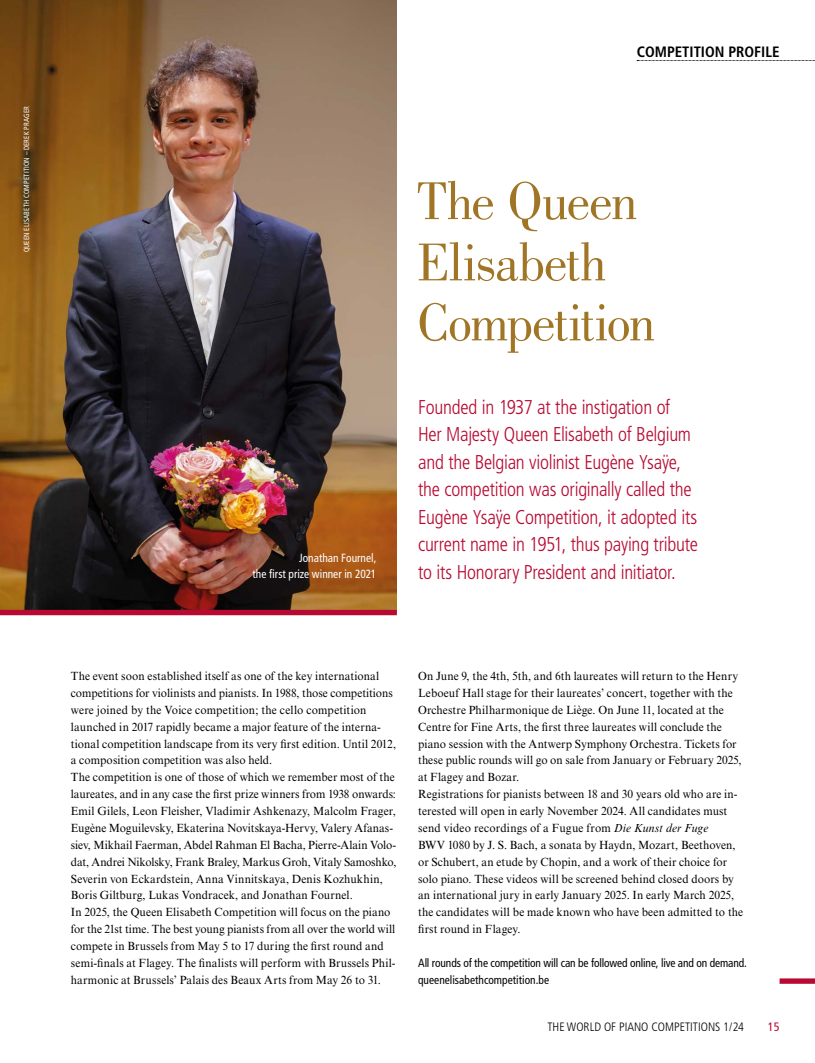
<style>
.page{position:relative;width:815px;height:1063px;background:#fff}
.page>*{position:absolute;margin:0;border:0;box-sizing:border-box;transform-origin:0 0}
.t1{font:55px/60.6px "Bodoni Std";letter-spacing:-.025em;color:#a07626;scale:.96 1}
.t2{font:300 condensed 20px/27.5px "Frutiger LT Std";letter-spacing:-.015em;color:#b70931;scale:.96 1}
.t3{font:700 condensed 15px "Frutiger LT Std";color:#000}
.t4{font:300 condensed 12.12px "Frutiger LT Std";color:#000}
.t5{font:condensed 12.12px "Frutiger LT Std";color:#b70931}
.t6{font:11.88px/16.9px "Times New Roman MT Std";letter-spacing:.005em;color:#000;scale:.96 1}
.t7{font:condensed 11.88px/16.9px "Frutiger LT Std";letter-spacing:-.01em;color:#000;scale:.96 1}
.t8{font:condensed 11.88px/16.2px "Frutiger LT Std";color:#fff;text-align:right;scale:.96 1}
.t9{font:condensed 7.5px "Frutiger LT Std";letter-spacing:.02em;color:#fff;scale:.96 1}
.s1{font-style:italic}
</style>
<div class="page">
<img style="left:0;top:0;width:397px;height:610px">
<div style="left:780px;top:978px;width:35px;height:6px;background:#b70931"></div>
<svg style="left:637px;top:60px;width:178px;height:1px"></svg>
<div style="left:0;top:610px;width:397px;height:5px;background:#b70931"></div>
<p class="t9" style="left:22px;top:252px;width:154px;rotate:-90deg">QUEEN ELISABETH COMPETITION – DEREK PRAGER</p>
<p class="t3" style="left:637px;top:43px;width:144px">COMPETITION PROFILE</p>
<p class="t8" style="left:252px;top:550px;width:131px">Jonathan Fournel,<br>the first prize winner in 2021</p>
<h1 class="t1" style="left:417px;top:171px;width:249px">The Queen<br>Elisabeth<br>Competition</h1>
<p class="t2" style="left:418px;top:393px;width:293px">Founded in 1937 at the instigation of Her Majesty Queen Elisabeth of Belgium and the Belgian violinist Eugène Ysaÿe, the competition was originally called the Eugène Ysaÿe Competition, it adopted its current name in 1951, thus paying tribute to its Honorary President and initiator.</p>
<p class="t6" style="left:71px;top:668px;width:341px">The event soon established itself as one of the key international competitions for violinists and pianists. In 1988, those competitions were joined by the Voice competition; the cello competition launched in 2017 rapidly became a major feature of the interna&shy;tional competition landscape from its very first edition. Until 2012, a composition competition was also held.<br>The competition is one of those of which we remember most of the laureates, and in any case the first prize winners from 1938 onwards:<br>Emil Gilels, Leon Fleisher, Vladimir Ashkenazy, Malcolm Frager, Eugène Moguilevsky, Ekaterina Novitskaya-Hervy, Valery Afanas&shy;siev, Mikhail Faerman, Abdel Rahman El Bacha, Pierre-Alain Volo&shy;dat, Andrei Nikolsky, Frank Braley, Markus Groh, Vitaly Samoshko, Severin von Eckardstein, Anna Vinnitskaya, Denis Kozhukhin, Boris Giltburg, Lukas Vondracek, and Jonathan Fournel.<br>In 2025, the Queen Elisabeth Competition will focus on the piano for the 21st time. The best young pianists from all over the world will compete in Brussels from May 5 to 17 during the first round and semi-finals at Flagey. The finalists will perform with Brussels Phil&shy;harmonic at Brussels’ Palais des Beaux Arts from May 26 to 31.</p>
<p class="t6" style="left:418px;top:668px;width:340px">On June 9, the 4th, 5th, and 6th laureates will return to the Henry Leboeuf Hall stage for their laureates’ concert, together with the Orchestre Philharmonique de Liège. On June 11, located at the Centre for Fine Arts, the first three laureates will conclude the piano session with the Antwerp Symphony Orchestra. Tickets for these public rounds will go on sale from January or February 2025, at Flagey and Bozar.<br>Registrations for pianists between 18 and 30 years old who are in&shy;terested will open in early November 2024. All candidates must send video recordings of a Fugue from <span class="s1">Die Kunst der Fuge<br></span>BWV 1080 by J. S. Bach, a sonata by Haydn, Mozart, Beethoven, or Schubert, an etude by Chopin, and a work of their choice for solo piano. These videos will be screened behind closed doors by an international jury in early January 2025. In early March 2025, the candidates will be made known who have been admitted to the first round in Flagey.</p>
<p class="t7" style="left:418px;top:954px;width:344px">All rounds of the competition will can be followed online, live and on demand. queenelisabethcompetition.be</p>
<p class="t4" style="left:547px;top:1019px;width:198px">THE WORLD OF PIANO COMPETITIONS 1/24</p>
<p class="t5" style="left:768px;top:1019px;width:13px">15</p>
</div>
